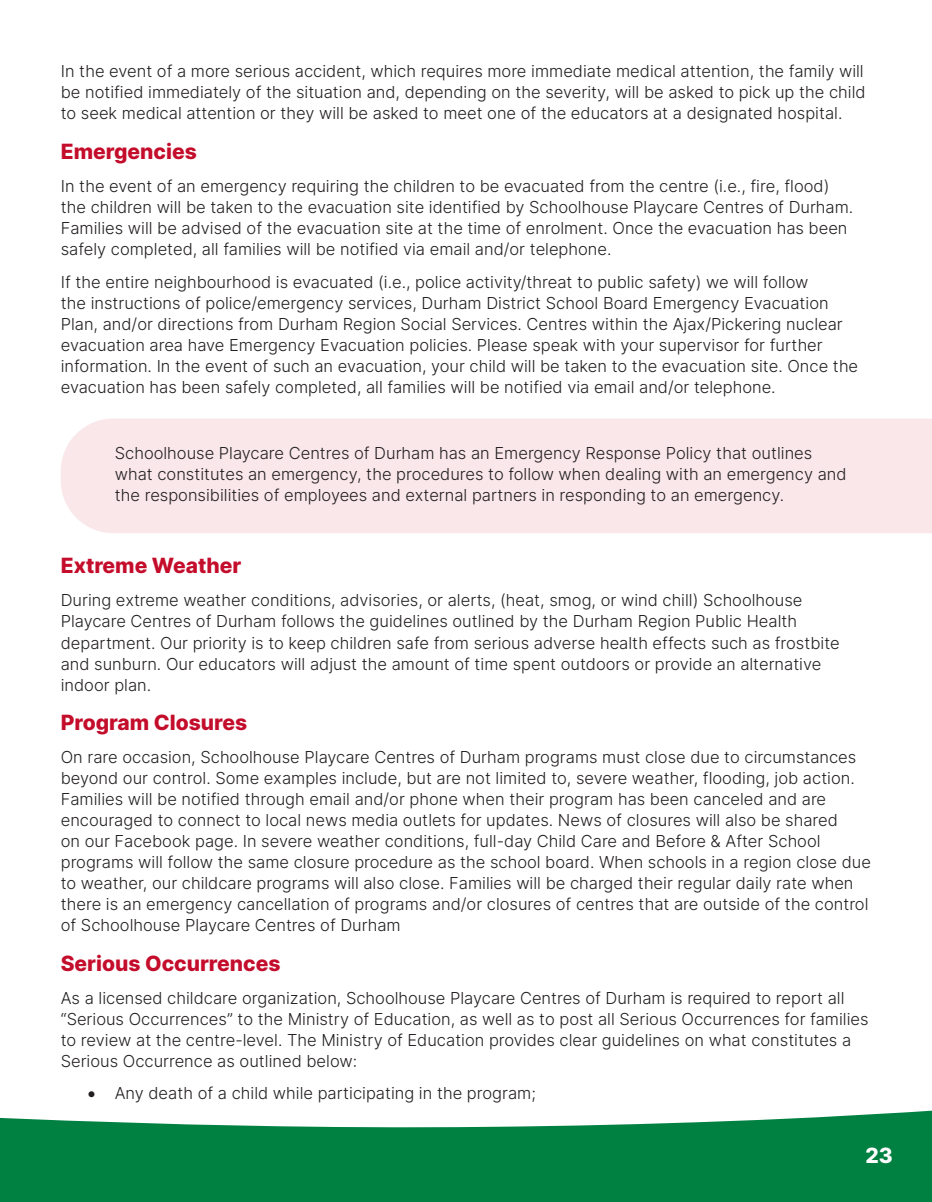
<style>
.page{position:relative;width:932px;height:1202px;background:#fff}
.page>*{position:absolute;margin:0;border:0;box-sizing:border-box;transform-origin:0 0}
.Subheading{font:21px "Inter";color:#c40c2b}
.t1{font:21px "Inter";color:#fff}
.t2{font:16.5px/21px "Inter";color:#231f20}
</style>
<div class="page">
<svg style="left:0;top:1110px;width:932px;height:92px;background:#23925c"></svg>
<div style="left:61px;top:418px;width:871px;height:115px;background:#f9e7ea"></div>
<p class="t2" style="left:61px;top:60px;width:806px;text-align:justify">In the event of a more serious accident, which requires more immediate medical attention, the family will be notified immediately of the situation and, depending on the severity, will be asked to pick up the child to seek medical attention or they will be asked to meet one of the educators at a designated hospital.</p>
<p class="Subheading" style="left:61px;top:136px;width:137px">Emergencies</p>
<p class="t2" style="left:61px;top:175px;width:794px">In the event of an emergency requiring the children to be evacuated from the centre (i.e., fire, flood) the children will be taken to the evacuation site identified by Schoolhouse Playcare Centres of Durham.<br>Families will be advised of the evacuation site at the time of enrolment. Once the evacuation has been safely completed, all families will be notified via email and/or telephone.</p>
<p class="t2" style="left:61px;top:271px;width:799px">If the entire neighbourhood is evacuated (i.e., police activity/threat to public safety) we will follow<br>the instructions of police/emergency services, Durham District School Board Emergency Evacuation Plan, and/or directions from Durham Region Social Services. Centres within the Ajax/Pickering nuclear evacuation area have Emergency Evacuation policies. Please speak with your supervisor for further information. In the event of such an evacuation, your child will be taken to the evacuation site. Once the evacuation has been safely completed, all families will be notified via email and/or telephone.</p>
<p class="t2" style="left:115px;top:442px;width:733px">Schoolhouse Playcare Centres of Durham has an Emergency Response Policy that outlines what constitutes an emergency, the procedures to follow when dealing with an emergency and the responsibilities of employees and external partners in responding to an emergency.</p>
<p class="Subheading" style="left:61px;top:550px;width:182px">Extreme Weather</p>
<p class="t2" style="left:61px;top:589px;width:780px">During extreme weather conditions, advisories, or alerts, (heat, smog, or wind chill) Schoolhouse Playcare Centres of Durham follows the guidelines outlined by the Durham Region Public Health department. Our priority is to keep children safe from serious adverse health effects such as frostbite and sunburn. Our educators will adjust the amount of time spent outdoors or provide an alternative indoor plan.</p>
<p class="Subheading" style="left:61px;top:707px;width:188px">Program Closures</p>
<p class="t2" style="left:61px;top:746px;width:811px">On rare occasion, Schoolhouse Playcare Centres of Durham programs must close due to circumstances beyond our control. Some examples include, but are not limited to, severe weather, flooding, job action.<br>Families will be notified through email and/or phone when their program has been canceled and are encouraged to connect to local news media outlets for updates. News of closures will also be shared<br>on our Facebook page. In severe weather conditions, full-day Child Care and Before &amp; After School programs will follow the same closure procedure as the school board. When schools in a region close due to weather, our childcare programs will also close. Families will be charged their regular daily rate when there is an emergency cancellation of programs and/or closures of centres that are outside of the control of Schoolhouse Playcare Centres of Durham</p>
<p class="Subheading" style="left:61px;top:948px;width:221px">Serious Occurrences</p>
<p class="t2" style="left:61px;top:987px;width:809px">As a licensed childcare organization, Schoolhouse Playcare Centres of Durham is required to report all “Serious Occurrences” to the Ministry of Education, as well as to post all Serious Occurrences for families to review at the centre-level. The Ministry of Education provides clear guidelines on what constitutes a Serious Occurrence as outlined below:</p>
<p class="t2" style="left:88px;top:1082px;width:449px">• Any death of a child while participating in the program;</p>
<p class="t1" style="left:865px;top:1140px;width:29px">23</p>
</div>
